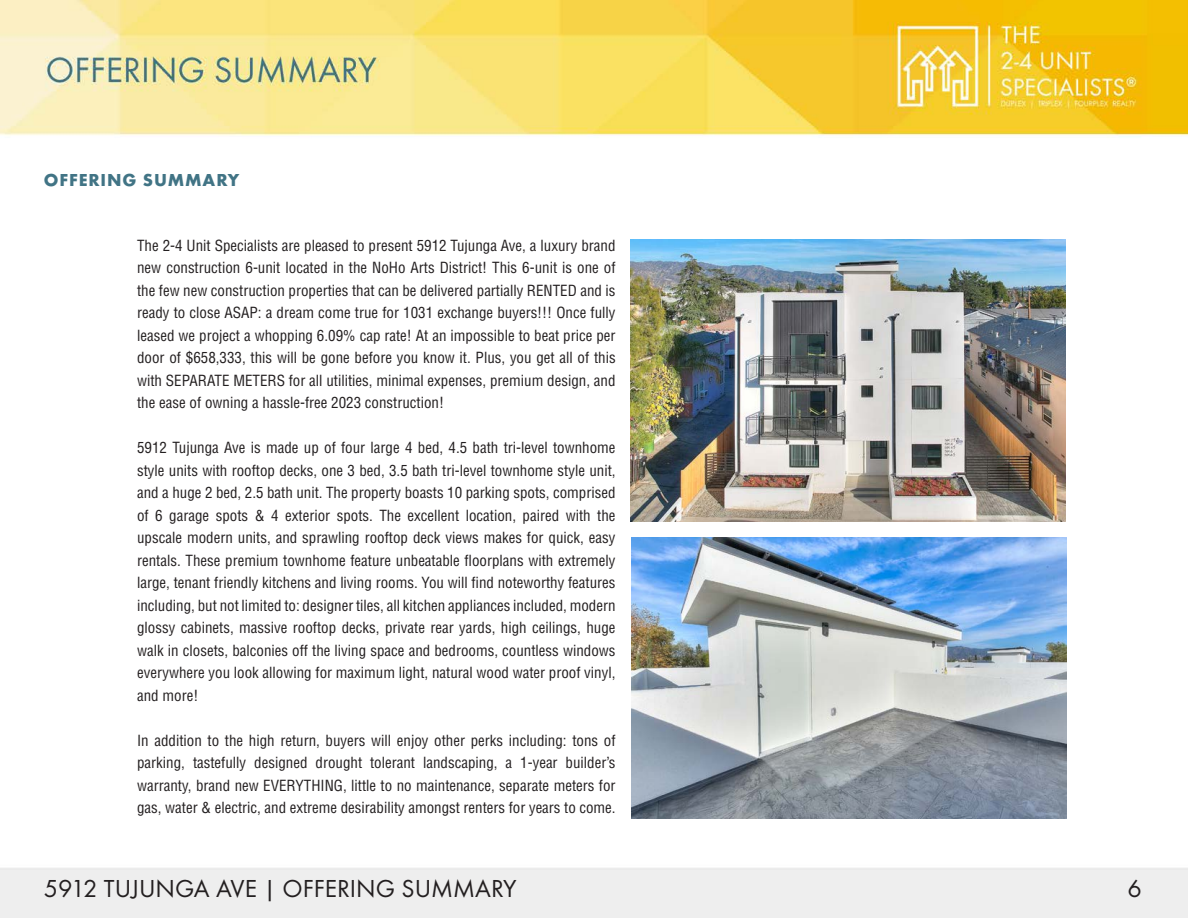
<style>
.page{position:relative;width:1188px;height:918px;background:#fff}
.page>*{position:absolute;margin:0;border:0;box-sizing:border-box;transform-origin:0 0}
.t1{font:25.5px "Futura TOT";color:#231f20}
.t2{font:700 18px "Futura TOT";letter-spacing:.05em;color:#417485}
.t3{font:condensed 15px/22.5px "Helvetica LT Std";color:#231f20;text-align:justify}
</style>
<div class="page">
<img style="left:0;top:0;width:1188px;height:918px">
<img style="left:630px;top:240px;width:435px;height:281px">
<img style="left:632px;top:537px;width:434px;height:282px">
<p class="t2" style="left:44px;top:169px;width:197px">OFFERING SUMMARY</p>
<p class="t3" style="left:137px;top:234px;width:480px">The 2-4 Unit Specialists are pleased to present 5912 Tujunga Ave, a luxury brand new construction 6-unit located in the NoHo Arts District! This 6-unit is one of the few new construction properties that can be delivered partially RENTED and is ready to close ASAP: a dream come true for 1031 exchange buyers!!! Once fully leased we project a whopping 6.09% cap rate! At an impossible to beat price per door of $658,333, this will be gone before you know it. Plus, you get all of this with SEPARATE METERS for all utilities, minimal expenses, premium design, and the ease of owning a hassle-free 2023 construction!</p>
<p class="t3" style="left:137px;top:436px;width:480px">5912 Tujunga Ave is made up of four large 4 bed, 4.5 bath tri-level townhome style units with rooftop decks, one 3 bed, 3.5 bath tri-level townhome style unit, and a huge 2 bed, 2.5 bath unit. The property boasts 10 parking spots, comprised of 6 garage spots &amp; 4 exterior spots. The excellent location, paired with the upscale modern units, and sprawling rooftop deck views makes for quick, easy rentals. These premium townhome feature unbeatable floorplans with extremely large, tenant friendly kitchens and living rooms. You will find noteworthy features including, but not limited to: designer tiles, all kitchen appliances included, modern glossy cabinets, massive rooftop decks, private rear yards, high ceilings, huge walk in closets, balconies off the living space and bedrooms, countless windows everywhere you look allowing for maximum light, natural wood water proof vinyl, and more!</p>
<p class="t3" style="left:137px;top:729px;width:480px">In addition to the high return, buyers will enjoy other perks including: tons of parking, tastefully designed drought tolerant landscaping, a 1-year builder’s warranty, brand new EVERYTHING, little to no maintenance, separate meters for gas, water &amp; electric, and extreme desirability amongst renters for years to come.</p>
<p class="t1" style="left:44px;top:874px;width:474px">5912 TUJUNGA AVE | OFFERING SUMMARY</p>
<p class="t1" style="left:1128px;top:874px;width:16px">6</p>
</div>
